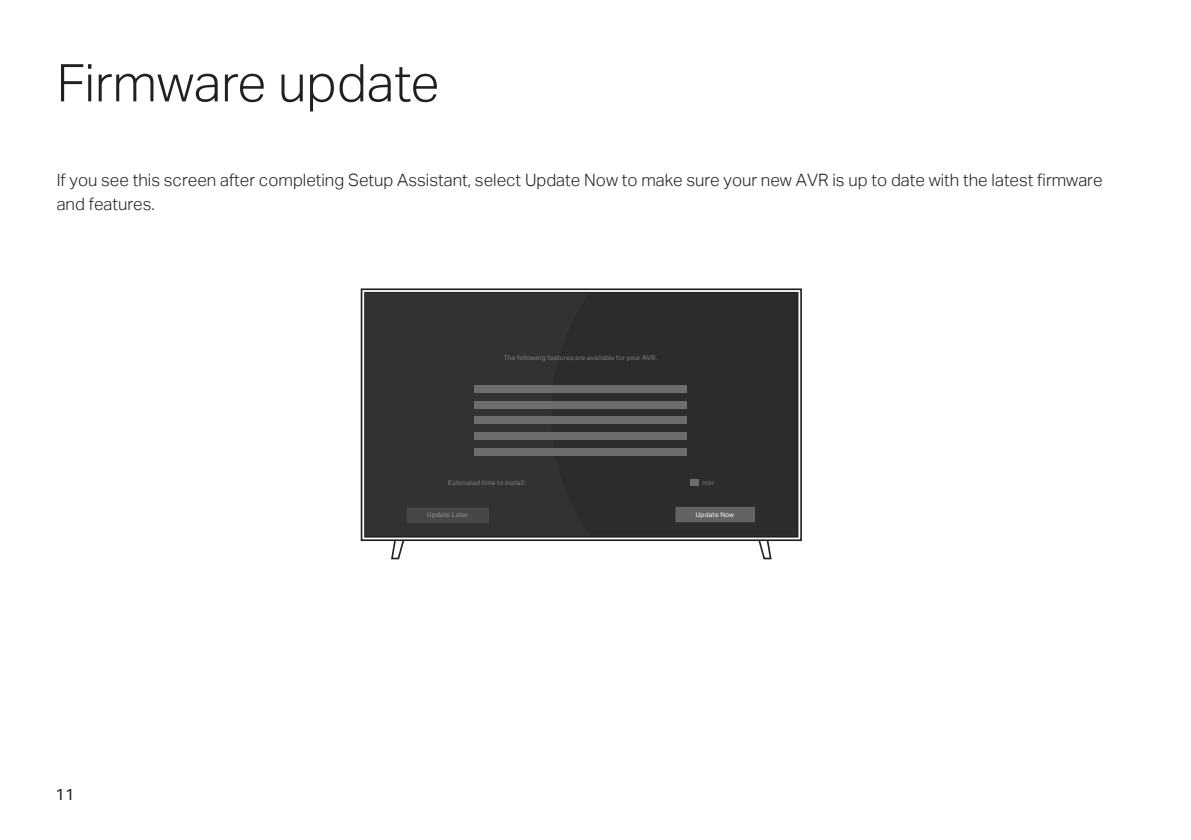
<style>
.page{position:relative;width:1191px;height:840px;background:#fff}
.page>*{position:absolute;margin:0;border:0;box-sizing:border-box;transform-origin:0 0}
.t1{font:300 52px "Aktiv Grotesk";color:#231f20}
.t2{font:300 17px/24px "Aktiv Grotesk";color:#231f20}
.t3{font:16px "Aktiv Grotesk";color:#231f20}
.t4{font:6.6px "Aktiv Grotesk";letter-spacing:.03em;color:#808285}
.t5{font:6.6px "Aktiv Grotesk";letter-spacing:.03em;color:#939598}
.t6{font:6.6px "Aktiv Grotesk";letter-spacing:.03em;color:#fff}
</style>
<div class="page">
<svg style="left:390px;top:540px;width:16px;height:20px"></svg>
<svg style="left:756px;top:540px;width:16px;height:20px"></svg>
<div style="left:361px;top:288px;width:441px;height:252px;border:2px solid #231f20"></div>
<div style="left:365px;top:292px;width:431px;height:243px;background:#333233"></div>
<svg style="left:551px;top:292px;width:246px;height:243px"></svg>
<div style="left:407px;top:507px;width:81px;height:15px;background:#464748"></div>
<div style="left:407px;top:507px;width:81px;height:15px;border:1px solid #464748"></div>
<div style="left:676px;top:507px;width:78px;height:14px;background:#636366"></div>
<div style="left:474px;top:385px;width:212px;height:7px;background:#6c6d70"></div>
<div style="left:474px;top:401px;width:212px;height:7px;background:#6c6d70"></div>
<div style="left:474px;top:416px;width:212px;height:7px;background:#6c6d70"></div>
<div style="left:474px;top:432px;width:212px;height:7px;background:#6c6d70"></div>
<div style="left:474px;top:448px;width:212px;height:7px;background:#6c6d70"></div>
<div style="left:690px;top:478px;width:9px;height:7px;background:#6c6d70"></div>
<h1 class="t1" style="left:57px;top:53px;width:384px">Firmware update</h1>
<p class="t2" style="left:57px;top:168px;width:1047px">If you see this screen after completing Setup Assistant, select Update Now to make sure your new AVR is up to date with the latest firmware and features.</p>
<p class="t4" style="left:504px;top:353px;width:155px">The following features are available for your AVR.</p>
<p class="t3" style="left:56px;top:785px;width:20px">11</p>
<p class="t4" style="left:448px;top:478px;width:79px">Estimated time to install:</p>
<p class="t4" style="left:702px;top:479px;width:13px">min</p>
<p class="t5" style="left:427px;top:510px;width:43px">Update Later</p>
<p class="t6" style="left:696px;top:510px;width:40px">Update Now</p>
</div>
